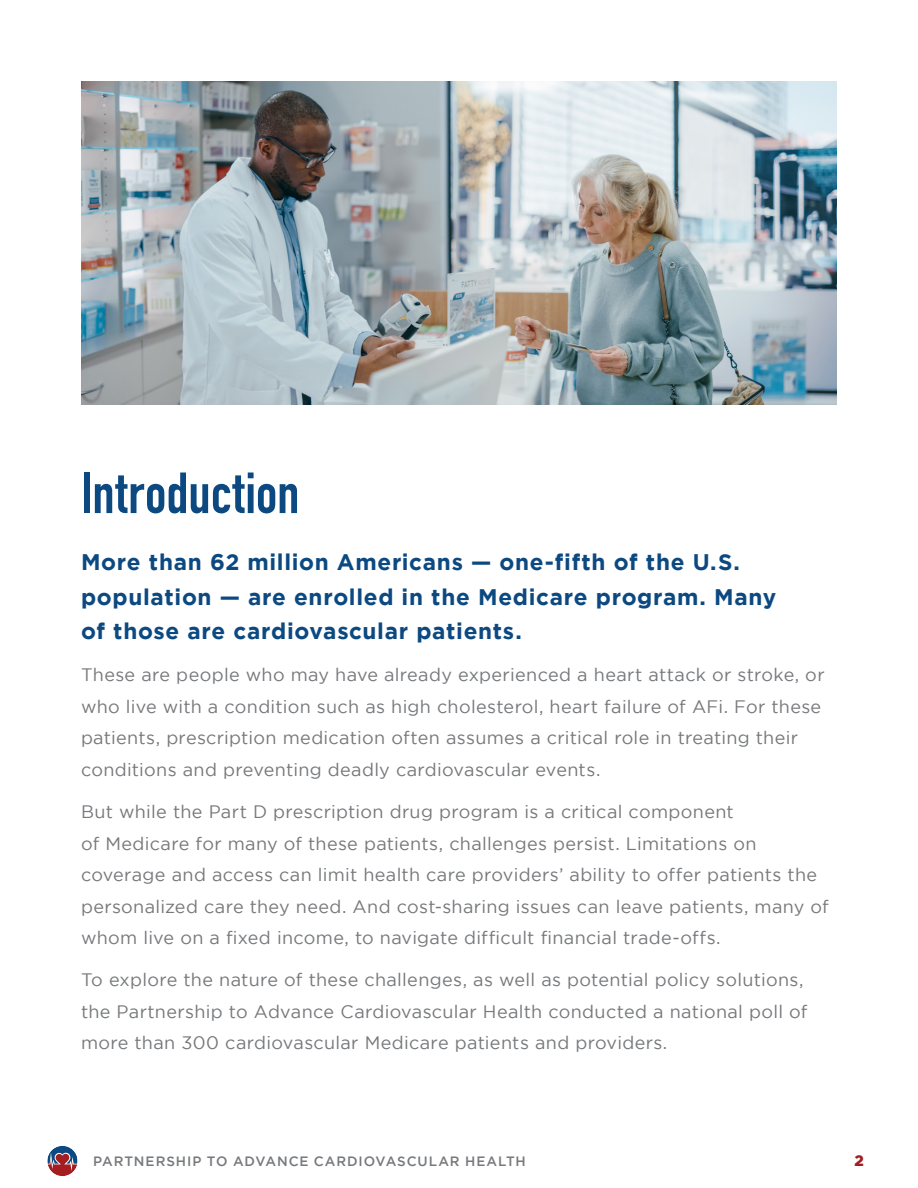
<style>
.page{position:relative;width:918px;height:1188px;background:#fff}
.page>*{position:absolute;margin:0;border:0;box-sizing:border-box;transform-origin:0 0}
.t1{font:57px "DIN Engschrift Std";color:#0c4981}
.t2{font:700 22.5px/34.5px "Gotham";letter-spacing:.03em;color:#0c4981}
.t3{font:18px/31.5px "Gotham";letter-spacing:.015em;color:#76787b}
.t4{font:900 15px "Gotham";color:#a31d21}
.t5{font:500 13.5px "Gotham";letter-spacing:.065em;color:#76787b}
</style>
<div class="page">
<svg style="left:49px;top:1147px;width:27px;height:28px"></svg>
<div style="left:46px;top:1144px;width:33px;height:34px;border:2px solid #fff;border-radius:50%"></div>
<img style="left:81px;top:81px;width:756px;height:324px">
<p class="t1" style="left:81px;top:460px;width:220px">Introduction</p>
<p class="t2" style="left:81px;top:544px;width:697px">More than 62 million Americans — one-fifth of the U.S. population — are enrolled in the Medicare program. Many of those are cardiovascular patients.</p>
<p class="t3" style="left:81px;top:659px;width:745px">These are people who may have already experienced a heart attack or stroke, or who live with a condition such as high cholesterol, heart failure of AFi. For these patients, prescription medication often assumes a critical role in treating their conditions and preventing deadly cardiovascular events.</p>
<p class="t3" style="left:81px;top:796px;width:749px">But while the Part D prescription drug program is a critical component<br>of Medicare for many of these patients, challenges persist. Limitations on coverage and access can limit health care providers’ ability to offer patients the personalized care they need. And cost-sharing issues can leave patients, many of whom live on a fixed income, to navigate difficult financial trade-offs.</p>
<p class="t3" style="left:81px;top:964px;width:728px">To explore the nature of these challenges, as well as potential policy solutions, the Partnership to Advance Cardiovascular Health conducted a national poll of more than 300 cardiovascular Medicare patients and providers.</p>
<p class="t5" style="left:93px;top:1154px;width:434px">PARTNERSHIP TO ADVANCE CARDIOVASCULAR HEALTH</p>
<p class="t4" style="left:855px;top:1152px;width:11px">2</p>
</div>
